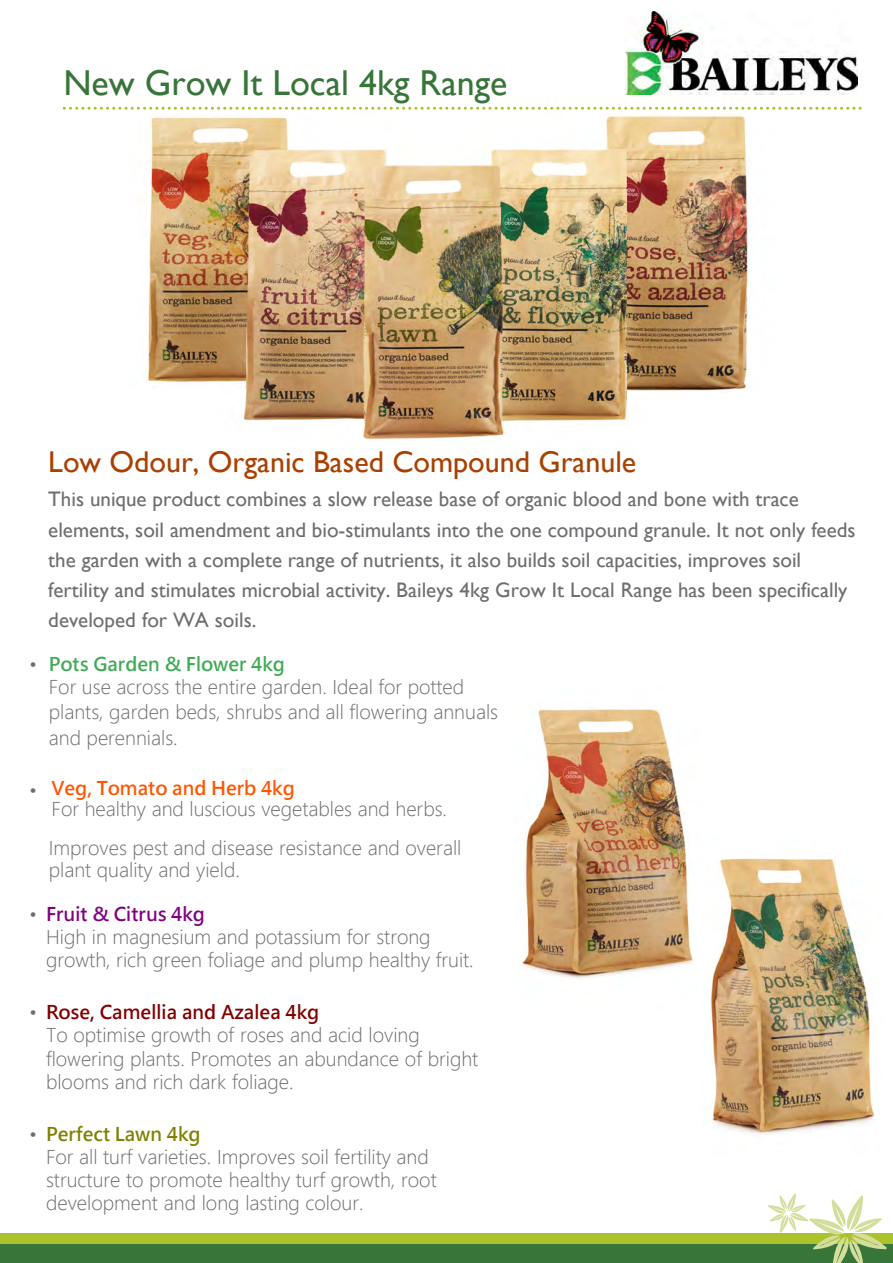
<style>
.page{position:relative;width:893px;height:1263px;background:#fff}
.page>*{position:absolute;margin:0;border:0;box-sizing:border-box;transform-origin:0 0}
.t1{font:36px "Gill Sans";color:#387539}
.t2{font:30px "Gill Sans";color:#aa4000}
.t3{font:21px/30.3px "Gill Sans";color:#6d6e71}
.t4{font:300 18.75px/23.2px "Microsoft Jheng Hei";color:#6d6e71}
.s1{font-family:"Gill Sans"}
.s2{font-weight:700;color:#40aa55}
.s3{font-weight:700;color:#f50}
.s4{font-weight:700;color:#800080}
.s5{font-weight:700;color:#800000}
.s6{font-weight:700;color:#808000}
</style>
<div class="page">
<svg style="left:64px;top:107px;width:798px;height:3px"></svg>
<div style="left:0;top:1233px;width:893px;height:30px;background:#acc22b"></div>
<div style="left:0;top:1244px;width:893px;height:19px;background:#387539"></div>
<svg style="left:768px;top:1193px;width:119px;height:70px"></svg>
<img style="left:625px;top:11px;width:232px;height:83px">
<img style="left:143px;top:114px;width:606px;height:326px">
<img style="left:710px;top:857px;width:165px;height:278px">
<img style="left:521px;top:709px;width:172px;height:270px">
<h1 class="t1" style="left:64px;top:62px;width:445px">New Grow It Local 4kg Range</h1>
<h2 class="t2" style="left:48px;top:444px;width:589px">Low Odour, Organic Based Compound Granule</h2>
<p class="t3" style="left:48px;top:484px;width:809px">This unique product combines a slow release base of organic blood and bone with trace elements, soil amendment and bio-stimulants into the one compound granule. It not only feeds the garden with a complete range of nutrients, it also builds soil capacities, improves soil fertility and stimulates microbial activity. Baileys 4kg Grow It Local Range has been specifically developed for WA soils.</p>
<p class="t4" style="left:49px;top:652px;width:451px;line-height:24.6px;text-indent:-20px"><span class="s1">•</span> <span class="s2">Pots Garden &amp; Flower 4kg<br></span>For use across the entire garden. Ideal for potted plants, garden beds, shrubs and all flowering annuals and perennials.</p>
<p class="t4" style="left:52px;top:778px;width:397px;line-height:20.4px;text-indent:-23px"><span class="s1">•</span> <span class="s3">Veg, Tomato and Herb 4kg<br></span>For healthy and luscious vegetables and herbs.</p>
<p class="t4" style="left:49px;top:837px;width:414px;line-height:21.9px">Improves pest and disease resistance and overall plant quality and yield.</p>
<p class="t4" style="left:46px;top:903px;width:429px;line-height:22.8px;text-indent:-18px"><span class="s1">•</span> <span class="s4">Fruit &amp; Citrus 4kg<br></span>High in magnesium and potassium for strong growth, rich green foliage and plump healthy fruit.</p>
<p class="t4" style="left:46px;top:1001px;width:434px;text-indent:-18px"><span class="s1">•</span> <span class="s5">Rose, Camellia and Azalea 4kg<br></span>To optimise growth of roses and acid loving flowering plants. Promotes an abundance of bright blooms and rich dark foliage.</p>
<p class="t4" style="left:46px;top:1122px;width:392px;text-indent:-18px"><span class="s1">•</span> <span class="s6">Perfect Lawn 4kg<br></span>For all turf varieties. Improves soil fertility and structure to promote healthy turf growth, root development and long lasting colour.</p>
</div>
